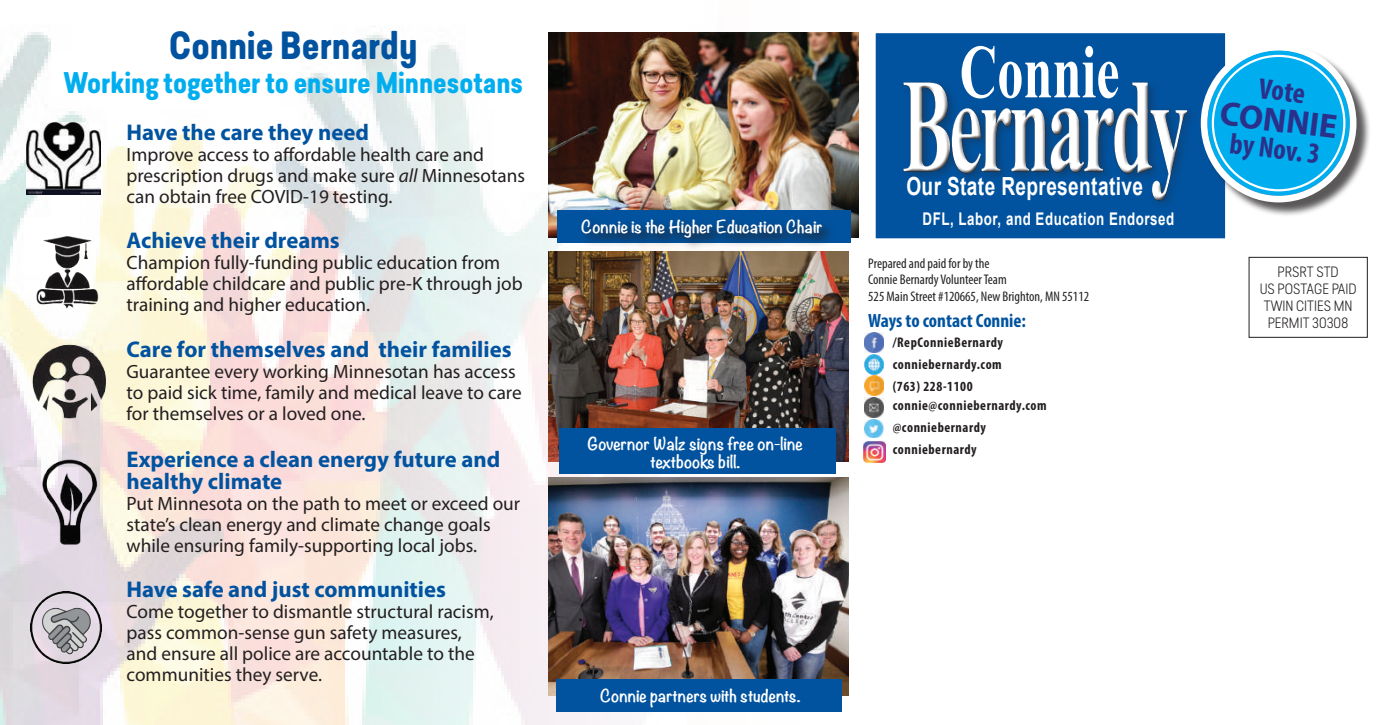
<style>
.page{position:relative;width:1386px;height:725px;background:#fff}
.page>*{position:absolute;margin:0;border:0;box-sizing:border-box;transform-origin:0 0}
.t1{font:700 133.88px "Times New Roman";letter-spacing:-.05em;color:#fff;scale:.57 1}
.t2{font:700 75.77px "Times New Roman";color:#fff;scale:.69 1}
.t3{font:700 36.75px "Predige Rounded";color:#0153a0}
.t4{font:700 33.95px "Myriad Pro";color:#2b318a}
.t5{font:700 condensed 29.4px "Myriad Pro";color:#2b318a}
.t6{font:700 28px "Predige Rounded";color:#00aeef}
.t7{font:700 25.03px "Arial";letter-spacing:.02em;color:#fff;scale:.76 1}
.t8{font:700 22.75px/22.8px "Myriad Pro";color:#0153a0}
.t9{font:19.25px/21px "Myriad Pro";color:#231f20}
.t10{font:700 condensed 19.25px "Myriad Pro";color:#0153a0}
.t11{font:700 17.5px "Arial";letter-spacing:.04em;color:#fff;scale:.76 1}
.t12{font:700 15.75px/17.5px "Noteworthy";color:#fff;text-align:center}
.t13{font:700 condensed 14px/21.9px "Myriad Pro";letter-spacing:.04em;color:#231f20;text-align:justify}
.t14{font:condensed 14px/16.8px "Myriad Pro";color:#231f20}
.t15{font:300 14px/16.8px "Predige Rounded";color:#231f20;text-align:center}
.s1{font-style:italic}
</style>
<div class="page">
<img style="left:0;top:32px;width:858px;height:692px">
<div style="left:872px;top:29px;width:357px;height:213px;background:#0153a0;border:4px solid #fff"></div>
<div style="left:900px;top:81px;width:292px;height:123px;background:#231f20;opacity:.75"></div>
<div style="left:1249px;top:257px;width:119px;height:80px;border:1px solid #231f20"></div>
<img style="left:864px;top:332px;width:20px;height:20px">
<img style="left:864px;top:376px;width:20px;height:19px">
<img style="left:864px;top:397px;width:20px;height:20px">
<img style="left:864px;top:355px;width:20px;height:19px">
<img style="left:864px;top:419px;width:20px;height:18px">
<div style="left:1203px;top:46px;width:168px;height:171px;background:#231f20;opacity:.75"></div>
<div style="left:1207px;top:50px;width:143px;height:146px;background:#00aeef;border-radius:50%"></div>
<div style="left:1201px;top:44px;width:156px;height:158px;border:7px solid #fff;border-radius:50%"></div>
<img style="left:549px;top:32px;width:309px;height:205px">
<img style="left:549px;top:252px;width:299px;height:209px">
<img style="left:549px;top:478px;width:299px;height:217px">
<img style="left:864px;top:441px;width:22px;height:21px">
<img style="left:26px;top:123px;width:74px;height:71px">
<img style="left:25px;top:228px;width:83px;height:84px">
<img style="left:25px;top:330px;width:88px;height:99px">
<img style="left:39px;top:456px;width:60px;height:94px">
<img style="left:30px;top:591px;width:72px;height:72px">
<div style="left:557px;top:210px;width:293px;height:33px;background:#0153a0"></div>
<div style="left:556px;top:679px;width:285px;height:33px;background:#0153a0"></div>
<div style="left:559px;top:428px;width:277px;height:45px;background:#0153a0"></div>
<svg style="left:578px;top:221px;width:258px;height:30px"></svg>
<h3 class="t3" style="left:169px;top:20px;width:250px">Connie Bernardy</h3>
<h3 class="t6" style="left:63px;top:63px;width:461px">Working together to ensure Minnesotans</h3>
<p class="t8" style="left:127px;top:120px;width:244px">Have the care they need</p>
<p class="t9" style="left:127px;top:144px;width:400px">Improve access to affordable health care and prescription drugs and make sure <span class="s1">all</span> Minnesotans can obtain free COVID-19 testing.</p>
<p class="t8" style="left:127px;top:228px;width:215px">Achieve their dreams</p>
<p class="t9" style="left:127px;top:251px;width:398px">Champion fully-funding public education from affordable childcare and public pre-K through job training and higher education.</p>
<p class="t8" style="left:127px;top:337px;width:387px">Care for themselves and their families</p>
<p class="t9" style="left:127px;top:361px;width:397px">Guarantee every working Minnesotan has access to paid sick time, family and medical leave to care for themselves or a loved one.</p>
<p class="t8" style="left:127px;top:447px;width:375px">Experience a clean energy future and healthy climate</p>
<p class="t9" style="left:127px;top:493px;width:395px">Put Minnesota on the path to meet or exceed our state’s clean energy and climate change goals while ensuring family-supporting local jobs.</p>
<p class="t8" style="left:127px;top:577px;width:321px">Have safe and just communities</p>
<p class="t9" style="left:127px;top:600px;width:369px">Come together to dismantle structural racism, pass common-sense gun safety measures, and ensure all police are accountable to the communities they serve.</p>
<p class="t12" style="left:581px;top:217px;width:243px">Connie is the Higher Education Chair</p>
<p class="t12" style="left:588px;top:434px;width:217px">Governor Walz signs free on-line textbooks bill.</p>
<h2 class="t2" style="left:960px;top:20px;width:233px">Connie</h2>
<h1 class="t1" style="left:902px;top:34px;width:503px">Bernardy</h1>
<h3 class="t7" style="left:906px;top:169px;width:313px">Our State Representative</h3>
<p class="t11" style="left:923px;top:208px;width:333px">DFL, Labor, and Education Endorsed</p>
<p class="t14" style="left:868px;top:254px;width:222px">Prepared and paid for by the<br>Connie Bernardy Volunteer Team<br>525 Main Street #120665, New Brighton, MN 55112</p>
<p class="t10" style="left:868px;top:308px;width:159px">Ways to contact Connie:</p>
<p class="t13" style="left:893px;top:331px;width:112px">/RepConnieBernardy conniebernardy.com (763) 228-1100</p>
<p class="t13" style="left:893px;top:394px;width:156px;text-align:left">connie@conniebernardy.com @conniebernardy conniebernardy</p>
<h3 class="t5" style="left:1261px;top:70px;width:48px;rotate:7deg">Vote</h3>
<h3 class="t4" style="left:1223px;top:91px;width:119px;rotate:7deg">CONNIE</h3>
<h3 class="t5" style="left:1232px;top:125px;width:92px;rotate:7deg">by Nov. 3</h3>
<p class="t15" style="left:1260px;top:263px;width:99px">PRSRT STD<br>US POSTAGE PAID<br>TWIN CITIES MN<br>PERMIT 30308</p>
<p class="t12" style="left:600px;top:686px;width:202px">Connie partners with students.</p>
</div>
